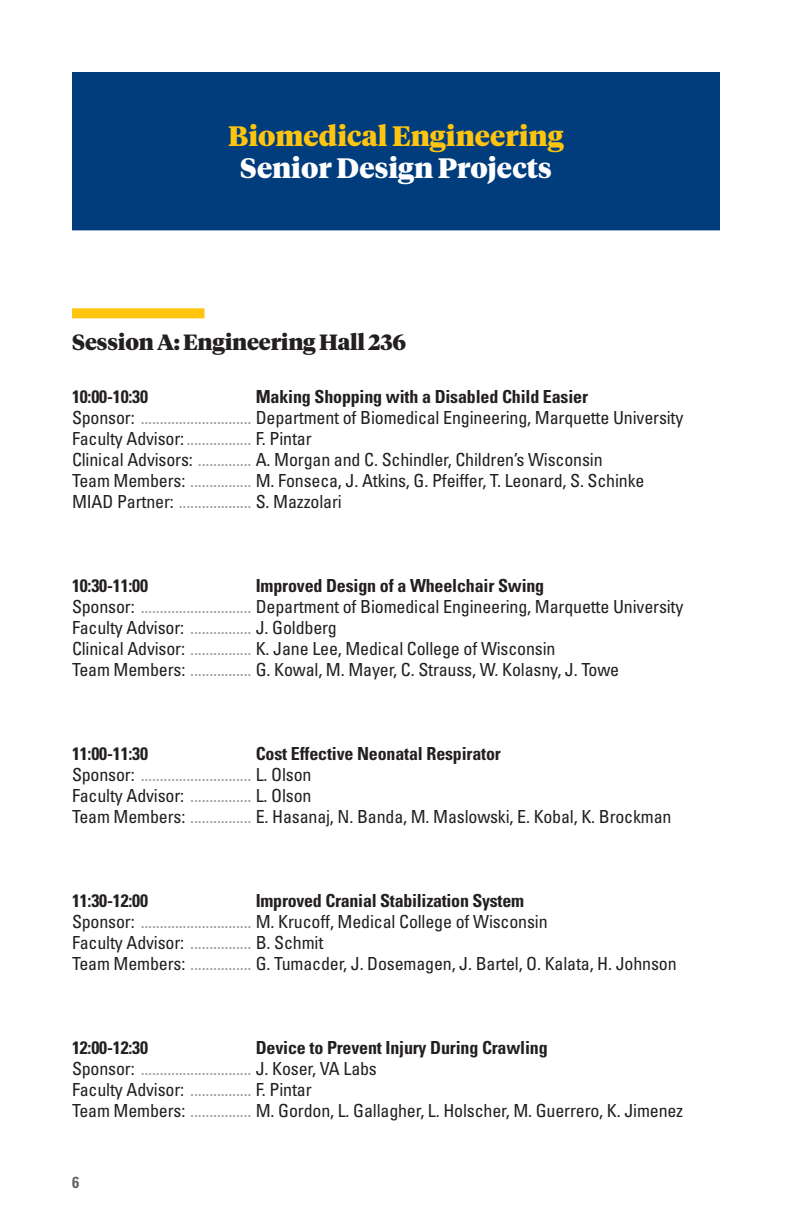
<style>
.page{position:relative;width:792px;height:1224px;background:#fff}
.page>*{position:absolute;margin:0;border:0;box-sizing:border-box;transform-origin:0 0}
.t1{font:900 28px "Tiempos Headline";color:#fec40e}
.t2{font:900 28px "Tiempos Headline";color:#fff}
.t3{font:900 22px "Tiempos Headline";letter-spacing:-.01em;color:#231f20}
.t4{font:condensed 18px/21px "Univers LT Std";letter-spacing:-.01em;color:#231f20}
.t5{font:700 condensed 18px "Univers LT Std";letter-spacing:-.01em;color:#231f20}
.t6{font:700 condensed 16px "Univers LT Std";color:#636366}
.s1{font-weight:700}
.s2{color:#939598}
</style>
<div class="page">
<div style="left:72px;top:308px;width:132px;height:10px;background:#fec40e"></div>
<div style="left:72px;top:72px;width:648px;height:158px;background:#013d7d"></div>
<h1 class="t1" style="left:228px;top:117px;width:337px">Biomedical Engineering</h1>
<h1 class="t2" style="left:240px;top:149px;width:313px">Senior Design Projects</h1>
<p class="t3" style="left:72px;top:327px;width:336px">Session A: Engineering Hall 236</p>
<p class="t5" style="left:72px;top:386px;width:78px">10:00-10:30</p>
<p class="t4" style="left:72px;top:386px;width:613px;text-indent:184px"><span class="s1">Making Shopping with a Disabled Child Easier<br></span>Sponsor: <span class="s2">.............................</span> Department of Biomedical Engineering, Marquette University Faculty Advisor: <span class="s2">.................</span> F. Pintar<br>Clinical Advisors: <span class="s2">..............</span> A. Morgan and C. Schindler, Children’s Wisconsin<br>Team Members: <span class="s2">................</span> M. Fonseca, J. Atkins, G. Pfeiffer, T. Leonard, S. Schinke MIAD Partner: <span class="s2">...................</span> S. Mazzolari</p>
<p class="t4" style="left:72px;top:575px;width:613px;text-indent:184px"><span class="s1">Improved Design of a Wheelchair Swing<br></span>Sponsor: <span class="s2">.............................</span> Department of Biomedical Engineering, Marquette University Faculty Advisor: <span class="s2">................</span> J. Goldberg<br>Clinical Advisor: <span class="s2">................</span> K. Jane Lee, Medical College of Wisconsin<br>Team Members: <span class="s2">................</span> G. Kowal, M. Mayer, C. Strauss, W. Kolasny, J. Towe</p>
<p class="t5" style="left:72px;top:575px;width:78px">10:30-11:00</p>
<p class="t4" style="left:72px;top:743px;width:601px;text-indent:184px"><span class="s1">Cost Effective Neonatal Respirator<br></span>Sponsor: <span class="s2">.............................</span> L. Olson<br>Faculty Advisor: <span class="s2">................</span> L. Olson<br>Team Members: <span class="s2">................</span> E. Hasanaj, N. Banda, M. Maslowski, E. Kobal, K. Brockman</p>
<p class="t5" style="left:72px;top:743px;width:78px">11:00-11:30</p>
<p class="t4" style="left:72px;top:890px;width:606px;text-indent:184px"><span class="s1">Improved Cranial Stabilization System<br></span>Sponsor: <span class="s2">.............................</span> M. Krucoff, Medical College of Wisconsin<br>Faculty Advisor: <span class="s2">................</span> B. Schmit<br>Team Members: <span class="s2">................</span> G. Tumacder, J. Dosemagen, J. Bartel, O. Kalata, H. Johnson</p>
<p class="t5" style="left:72px;top:890px;width:78px">11:30-12:00</p>
<p class="t4" style="left:72px;top:1037px;width:613px;text-indent:184px"><span class="s1">Device to Prevent Injury During Crawling<br></span>Sponsor: <span class="s2">.............................</span> J. Koser, VA Labs<br>Faculty Advisor: <span class="s2">................</span> F. Pintar<br>Team Members: <span class="s2">................</span> M. Gordon, L. Gallagher, L. Holscher, M. Guerrero, K. Jimenez</p>
<p class="t5" style="left:72px;top:1037px;width:78px">12:00-12:30</p>
<p class="t6" style="left:72px;top:1172px;width:9px">6</p>
</div>
